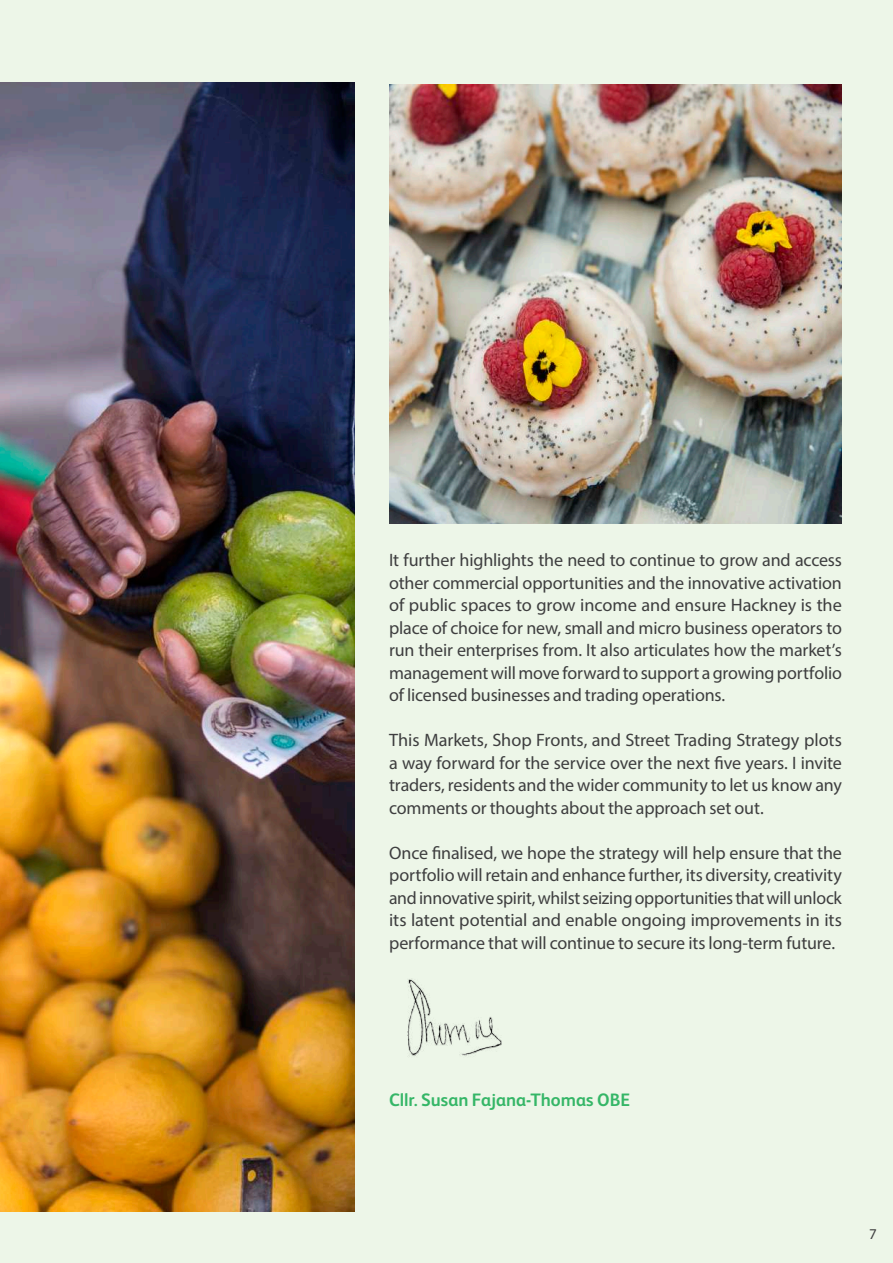
<style>
.page{position:relative;width:893px;height:1263px;background:#edf6e8}
.page>*{position:absolute;margin:0;border:0;box-sizing:border-box;transform-origin:0 0}
.t1{font:18px/22.5px "Myriad Pro";letter-spacing:-.005em;color:#3e3e3f;text-align:justify}
.t2{font:700 18px "FS Albert";color:#35b667}
.t3{font:15px "Myriad Pro";color:#3e3e3f}
</style>
<div class="page">
<img style="left:407px;top:978px;width:94px;height:78px">
<img style="left:0;top:82px;width:354px;height:1130px">
<img style="left:389px;top:85px;width:453px;height:438px">
<p class="t1" style="left:389px;top:549px;width:454px">It further highlights the need to continue to grow and access other commercial opportunities and the innovative activation of public spaces to grow income and ensure Hackney is the place of choice for new, small and micro business operators to run their enterprises from. It also articulates how the market’s management will move forward to support a growing portfolio of licensed businesses and trading operations.</p>
<p class="t1" style="left:389px;top:729px;width:454px">This Markets, Shop Fronts, and Street Trading Strategy plots a way forward for the service over the next five years. I invite traders, residents and the wider community to let us know any comments or thoughts about the approach set out.</p>
<p class="t1" style="left:389px;top:841px;width:454px">Once finalised, we hope the strategy will help ensure that the portfolio will retain and enhance further, its diversity, creativity and innovative spirit, whilst seizing opportunities that will unlock its latent potential and enable ongoing improvements in its performance that will continue to secure its long-term future.</p>
<p class="t2" style="left:389px;top:1090px;width:242px">Cllr. Susan Fajana-Thomas OBE</p>
<p class="t3" style="left:869px;top:1225px;width:9px">7</p>
</div>
